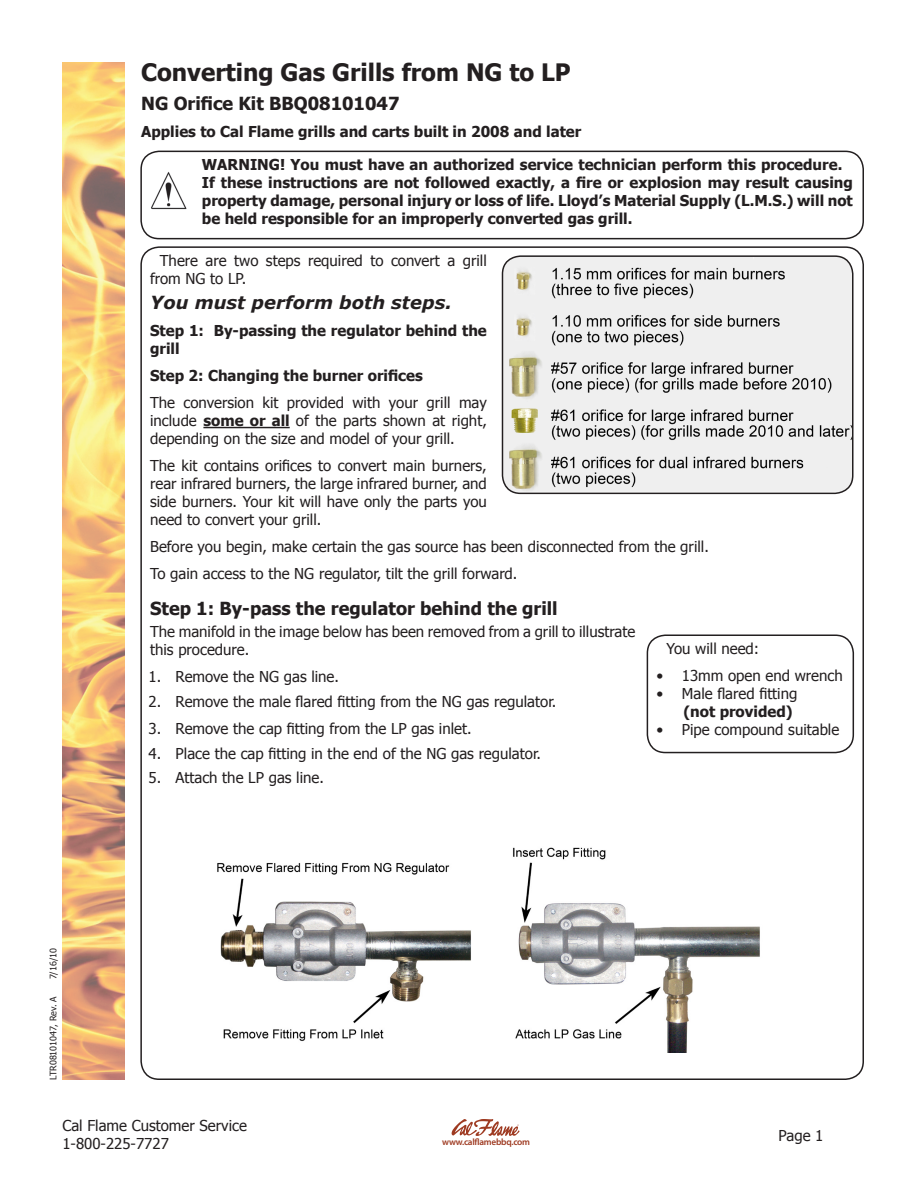
<style>
.page{position:relative;width:918px;height:1188px;background:#fff}
.page>*{position:absolute;margin:0;border:0;box-sizing:border-box;transform-origin:0 0}
.Heading_2{font:700 24px "Tahoma";color:#231f20}
.Heading_3{font:700 18px "Tahoma";color:#231f20}
.t1{font:italic 700 18px "Verdana";color:#231f20}
.Step_1{font:15px/18px "Tahoma";color:#231f20}
.Heading_4{font:700 15px/18px "Tahoma";color:#231f20}
.Bullet_1{font:15px/18px "Tahoma";color:#231f20}
.t2{font:600 9.3px "Myriad Pro";letter-spacing:-.03em;color:#9e3a21}
.t3{font:9px "Tahoma";color:#231f20}
.s1{font-weight:700}
</style>
<div class="page">
<img style="left:62px;top:62px;width:62px;height:1018px">
<svg style="left:451px;top:1119px;width:69px;height:17px"></svg>
<img style="left:217px;top:847px;width:543px;height:206px">
<hr style="left:203px;top:427px;width:87px;height:1px;background:#231f20">
<div style="left:140px;top:151px;width:724px;height:88px;border:2px solid #231f20;border-radius:18px"></div>
<img style="left:151px;top:172px;width:36px;height:38px">
<img style="left:503px;top:258px;width:349px;height:234px">
<div style="left:502px;top:255px;width:352px;height:239px;border:2px solid #231f20;border-radius:18px"></div>
<div style="left:647px;top:634px;width:207px;height:119px;border:2px solid #231f20;border-radius:18px"></div>
<p class="Heading_2" style="left:141px;top:55px;width:431px">Converting Gas Grills from NG to LP</p>
<p class="Heading_3" style="left:141px;top:90px;width:260px">NG Orifice Kit BBQ08101047</p>
<p class="Heading_4" style="left:141px;top:121px;width:442px">Applies to Cal Flame grills and carts built in 2008 and later</p>
<p class="Heading_4" style="left:202px;top:155px;width:653px">WARNING! You must have an authorized service technician perform this procedure.<br>If these instructions are not followed exactly, a fire or explosion may result causing property damage, personal injury or loss of life. Lloyd’s Material Supply (L.M.S.) will not be held responsible for an improperly converted gas grill.</p>
<p class="t3" style="left:47px;top:979px;width:33px;rotate:-90deg">7/16/10</p>
<p class="t3" style="left:47px;top:1080px;width:85px;rotate:-90deg">LTR08101047, Rev. A</p>
<p class="Step_1" style="left:150px;top:251px;width:338px;text-indent:10px">There are two steps required to convert a grill from NG to LP.</p>
<p class="t1" style="left:150px;top:291px;width:303px">You must perform both steps.</p>
<p class="Heading_4" style="left:150px;top:321px;width:338px">Step 1: By-passing the regulator behind the grill</p>
<p class="Heading_4" style="left:150px;top:366px;width:274px">Step 2: Changing the burner orifices</p>
<p class="Step_1" style="left:150px;top:393px;width:338px;text-align:justify">The conversion kit provided with your grill may include <span class="s1">some or all</span> of the parts shown at right, depending on the size and model of your grill.</p>
<p class="Step_1" style="left:150px;top:456px;width:338px;text-align:justify">The kit contains orifices to convert main burners, rear infrared burners, the large infrared burner, and side burners. Your kit will have only the parts you need to convert your grill.</p>
<p class="Step_1" style="left:150px;top:537px;width:560px">Before you begin, make certain the gas source has been disconnected from the grill.</p>
<p class="Step_1" style="left:150px;top:564px;width:369px">To gain access to the NG regulator, tilt the grill forward.</p>
<p class="Heading_3" style="left:150px;top:595px;width:409px">Step 1: By-pass the regulator behind the grill</p>
<p class="Step_1" style="left:150px;top:622px;width:487px">The manifold in the image below has been removed from a grill to illustrate this procedure.</p>
<p class="Step_1" style="left:149px;top:667px;width:192px">1. Remove the NG gas line.</p>
<p class="Step_1" style="left:149px;top:692px;width:409px">2. Remove the male flared fitting from the NG gas regulator.</p>
<p class="Step_1" style="left:149px;top:719px;width:325px">3. Remove the cap fitting from the LP gas inlet.</p>
<p class="Step_1" style="left:149px;top:743px;width:394px">4. Place the cap fitting in the end of the NG gas regulator.</p>
<p class="Step_1" style="left:149px;top:768px;width:177px">5. Attach the LP gas line.</p>
<p class="Step_1" style="left:666px;top:639px;width:94px">You will need:</p>
<p class="Bullet_1" style="left:656px;top:666px;width:188px">• 13mm open end wrench</p>
<p class="Bullet_1" style="left:683px;top:684px;width:115px;text-indent:-27px">• Male flared fitting <span class="s1">(not provided)</span></p>
<p class="Bullet_1" style="left:656px;top:720px;width:184px">• Pipe compound suitable</p>
<p class="Step_1" style="left:62px;top:1116px;width:186px">Cal Flame Customer Service<br>1-800-225-7727</p>
<p class="t2" style="left:442px;top:1136px;width:89px">www.calflamebbq.com</p>
<p class="Step_1" style="left:779px;top:1126px;width:46px">Page 1</p>
</div>
